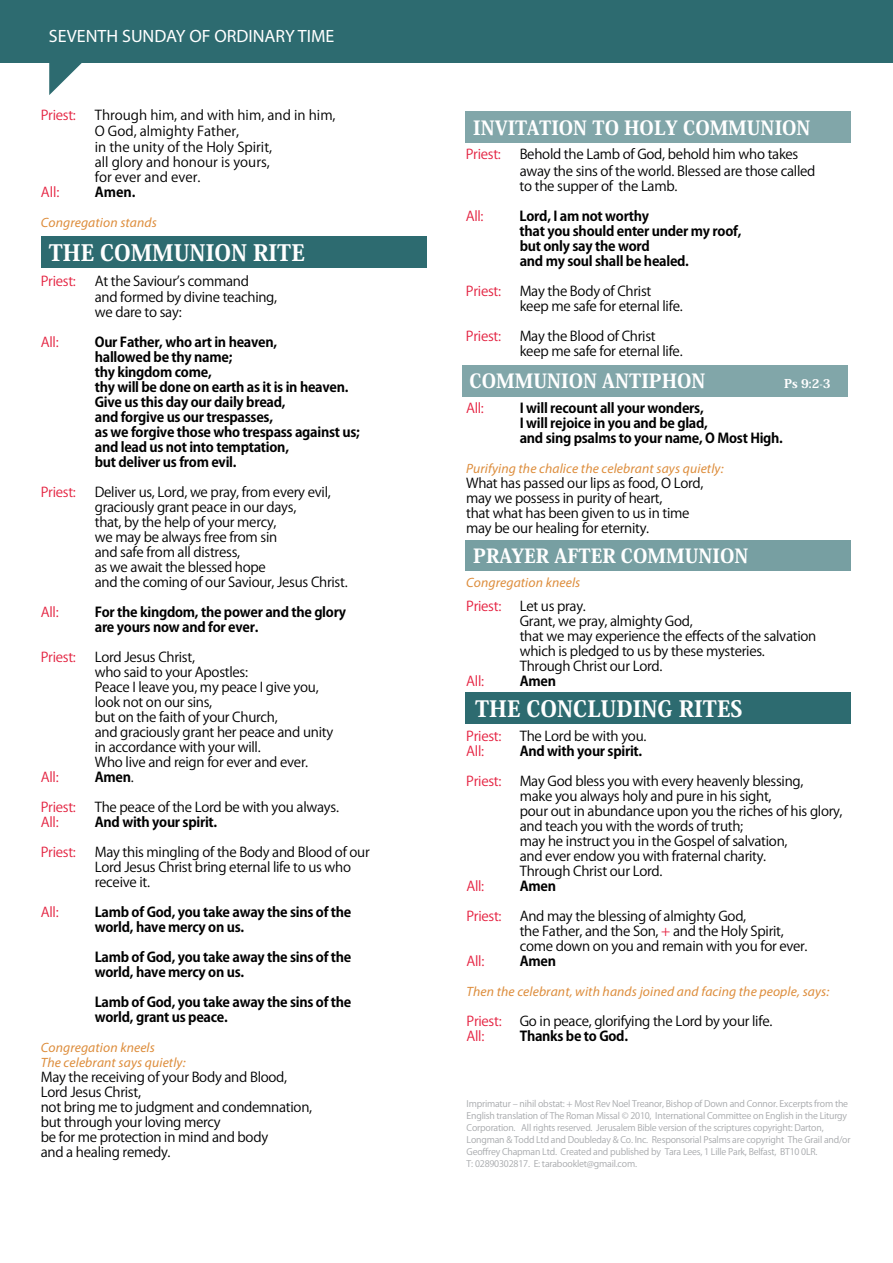
<style>
.page{position:relative;width:893px;height:1263px;background:#fff}
.page>*{position:absolute;margin:0;border:0;box-sizing:border-box;transform-origin:0 0}
.t1{font:800 22.35px "Koz Min Pro";color:#fff}
.t2{font:800 22.2px "Koz Min Pro";color:#fff}
.t3{font:800 19.35px "Koz Min Pro";color:#fff}
.t4{font:800 19.2px "Koz Min Pro";color:#fff}
.t5{font:17.85px "Myriad Pro";color:#fff}
.t6{font:13.5px/15px "Koz Go Pro";letter-spacing:-.02em;color:#000}
.t7{font:700 13.5px/15px "Koz Go Pro";letter-spacing:-.02em;color:#000}
.t8{font:13.5px/15px "Koz Go Pro";letter-spacing:-.02em;color:#000002}
.t9{font:italic 13.5px/15px "Myriad Pro";letter-spacing:.01em;color:#dd8d3c}
.t10{font:13.5px/15.6px "Koz Go Pro";color:#000}
.t11{font:13.5px "Koz Go Pro";letter-spacing:-.02em;color:#e52140}
.t12{font:13.5px "Koz Go Pro";letter-spacing:-.02em;color:#e32240}
.t13{font:13.5px "Koz Go Pro";letter-spacing:-.02em;color:#e42240}
.t14{font:13.5px "Koz Go Pro";letter-spacing:-.02em;color:#e32241}
.t15{font:800 12px "Koz Min Pro";color:#fff}
.t16{font:9px/12px "Koz Go Pro";letter-spacing:-.02em;color:#a7a9ac}
.s1{font-weight:400}
.s2{color:#e52140}
</style>
<div class="page">
<div style="left:462px;top:365px;width:385px;height:31px;background:#81a6a9"></div>
<div style="left:41px;top:236px;width:386px;height:31px;background:#2d6b70"></div>
<div style="left:465px;top:111px;width:385px;height:32px;background:#81a6a9"></div>
<div style="left:465px;top:540px;width:385px;height:31px;background:#779fa2"></div>
<div style="left:0;top:0;width:893px;height:62px;background:#2d6b70"></div>
<svg style="left:49px;top:62px;width:39px;height:33px"></svg>
<div style="left:466px;top:692px;width:384px;height:32px;background:#2d6b70"></div>
<h3 class="t5" style="left:49px;top:23px;width:570px">THE TWENTY-NINTH SUN AY IN ORDINARY TIME - WORLD MISSION SUNDAY</h3>
<h3 class="t5" style="left:49px;top:25px;width:287px">SEVENTH SUNDAY OF ORDINARY TIME</h3>
<p class="t13" style="left:41px;top:106px;width:37px">Priest:</p>
<p class="t10" style="left:95px;top:108px;width:242px">Through him, and with him, and in him,<br>O God, almighty Father,<br>in the unity of the Holy Spirit,<br>all glory and honour is yours,<br>for ever and ever.</p>
<p class="t11" style="left:41px;top:184px;width:20px">All:</p>
<p class="t7" style="left:95px;top:186px;width:42px">Amen.</p>
<p class="t9" style="left:41px;top:215px;width:118px">Congregation stands</p>
<h1 class="t1" style="left:49px;top:236px;width:258px">THE COMMUNION RITE</h1>
<p class="t13" style="left:41px;top:272px;width:37px">Priest:</p>
<p class="t6" style="left:95px;top:273px;width:184px;line-height:16.5px">At the Saviourʼs command<br>and formed by divine teaching,</p>
<p class="t6" style="left:95px;top:305px;width:89px">we dare to say:</p>
<p class="t13" style="left:41px;top:334px;width:19px">All:</p>
<p class="t7" style="left:95px;top:336px;width:267px">Our Father, who art in heaven,<br>hallowed be thy name;<br>thy kingdom come,<br>thy will be done on earth as it is in heaven.<br>Give us this day our daily bread,<br>and forgive us our trespasses,<br>as we forgive those who trespass against us; and lead us not into temptation,<br>but deliver us from evil.</p>
<p class="t13" style="left:41px;top:484px;width:37px">Priest:</p>
<p class="t6" style="left:95px;top:485px;width:254px">Deliver us, Lord, we pray, from every evil, graciously grant peace in our days,<br>that, by the help of your mercy,<br>we may be always free from sin<br>and safe from all distress,<br>as we await the blessed hope<br>and the coming of our Saviour, Jesus Christ.</p>
<p class="t13" style="left:41px;top:604px;width:19px">All:</p>
<p class="t7" style="left:95px;top:606px;width:253px">For the kingdom, the power and the glory are yours now and for ever.</p>
<p class="t12" style="left:41px;top:649px;width:37px">Priest:</p>
<p class="t6" style="left:95px;top:650px;width:240px">Lord Jesus Christ,<br>who said to your Apostles:<br>Peace I leave you, my peace I give you, look not on our sins,<br>but on the faith of your Church,<br>and graciously grant her peace and unity in accordance with your will.<br>Who live and reign for ever and ever.</p>
<p class="t12" style="left:41px;top:769px;width:19px">All:</p>
<p class="t7" style="left:95px;top:771px;width:41px">Amen<span class="s1">.</span></p>
<p class="t12" style="left:41px;top:799px;width:37px">Priest:</p>
<p class="t6" style="left:95px;top:800px;width:246px">The peace of the Lord be with you always.</p>
<p class="t12" style="left:41px;top:814px;width:19px">All:</p>
<p class="t7" style="left:95px;top:816px;width:124px">And with your spirit.</p>
<p class="t12" style="left:41px;top:844px;width:37px">Priest:</p>
<p class="t6" style="left:95px;top:845px;width:276px">May this mingling of the Body and Blood of our<br>Lord Jesus Christ bring eternal life to us who receive it.</p>
<p class="t12" style="left:41px;top:904px;width:19px">All:</p>
<p class="t7" style="left:95px;top:906px;width:258px">Lamb of God, you take away the sins of the world, have mercy on us.</p>
<p class="t7" style="left:95px;top:951px;width:258px">Lamb of God, you take away the sins of the world, have mercy on us.</p>
<p class="t7" style="left:95px;top:996px;width:258px">Lamb of God, you take away the sins of the world, grant us peace.</p>
<p class="t9" style="left:41px;top:1040px;width:146px">Congregation kneels<br>The celebrant says quietly:</p>
<p class="t8" style="left:41px;top:1070px;width:273px">May the receiving of your Body and Blood,<br>Lord Jesus Christ,<br>not bring me to judgment and condemnation, but through your loving mercy<br>be for me protection in mind and body<br>and a healing remedy.</p>
<h3 class="t3" style="left:473px;top:113px;width:339px">INVITATION TO HOLY COMMUNION</h3>
<p class="t14" style="left:466px;top:146px;width:37px">Priest:</p>
<p class="t8" style="left:520px;top:147px;width:297px;line-height:16.5px">Behold the Lamb of God, behold him who takes away the sins of the world. Blessed are those called</p>
<p class="t8" style="left:520px;top:179px;width:159px">to the supper of the Lamb.</p>
<p class="t14" style="left:466px;top:207px;width:19px">All:</p>
<p class="t7" style="left:520px;top:209px;width:223px">Lord, I am not worthy<br>that you should enter under my roof, but only say the word<br>and my soul shall be healed.</p>
<p class="t14" style="left:466px;top:282px;width:37px">Priest:</p>
<p class="t6" style="left:520px;top:284px;width:164px">May the Body of Christ keep me safe for eternal life.</p>
<p class="t14" style="left:466px;top:327px;width:37px">Priest:</p>
<p class="t6" style="left:520px;top:329px;width:164px">May the Blood of Christ keep me safe for eternal life.</p>
<h3 class="t4" style="left:470px;top:367px;width:238px">COMMUNION ANTIPHON</h3>
<p class="t15" style="left:784px;top:375px;width:48px">Ps 9:2-3</p>
<p class="t11" style="left:466px;top:399px;width:19px">All:</p>
<p class="t7" style="left:520px;top:401px;width:265px">I will recount all your wonders,<br>I will rejoice in you and be glad,<br>and sing psalms to your name, O Most High.</p>
<p class="t9" style="left:466px;top:461px;width:259px">Purifying the chalice the celebrant says quietly:</p>
<p class="t6" style="left:466px;top:476px;width:239px">What has passed our lips as food, O Lord, may we possess in purity of heart,<br>that what has been given to us in time may be our healing for eternity.</p>
<h3 class="t4" style="left:473px;top:542px;width:277px">PRAYER AFTER COMMUNION</h3>
<p class="t9" style="left:466px;top:575px;width:116px">Congregation kneels</p>
<p class="t11" style="left:466px;top:597px;width:37px">Priest:</p>
<p class="t6" style="left:520px;top:599px;width:298px">Let us pray.<br>Grant, we pray, almighty God,<br>that we may experience the effects of the salvation which is pledged to us by these mysteries.<br>Through Christ our Lord.</p>
<p class="t11" style="left:466px;top:672px;width:19px">All:</p>
<p class="t7" style="left:520px;top:674px;width:38px">Amen</p>
<h2 class="t2" style="left:475px;top:693px;width:269px">THE CONCLUDING RITES</h2>
<p class="t11" style="left:466px;top:727px;width:37px">Priest:</p>
<p class="t6" style="left:520px;top:729px;width:128px">The Lord be with you.</p>
<p class="t11" style="left:466px;top:742px;width:19px">All:</p>
<p class="t7" style="left:520px;top:744px;width:124px">And with your spirit.</p>
<p class="t11" style="left:466px;top:772px;width:37px">Priest:</p>
<p class="t6" style="left:520px;top:774px;width:324px">May God bless you with every heavenly blessing,<br>make you always holy and pure in his sight,<br>pour out in abundance upon you the riches of his glory, and teach you with the words of truth;<br>may he instruct you in the Gospel of salvation,<br>and ever endow you with fraternal charity.<br>Through Christ our Lord.</p>
<p class="t11" style="left:466px;top:877px;width:19px">All:</p>
<p class="t7" style="left:520px;top:879px;width:38px">Amen</p>
<p class="t11" style="left:466px;top:907px;width:37px">Priest:</p>
<p class="t6" style="left:520px;top:909px;width:289px">And may the blessing of almighty God,<br>the Father, and the Son, <span class="s2">+</span> and the Holy Spirit, come down on you and remain with you for ever.</p>
<p class="t11" style="left:466px;top:952px;width:19px">All:</p>
<p class="t7" style="left:520px;top:954px;width:38px">Amen</p>
<p class="t9" style="left:466px;top:983px;width:364px">Then the celebrant, with hands joined and facing the people, says:</p>
<p class="t11" style="left:466px;top:1012px;width:37px">Priest:</p>
<p class="t6" style="left:520px;top:1014px;width:254px">Go in peace, glorifying the Lord by your life.</p>
<p class="t11" style="left:466px;top:1027px;width:19px">All:</p>
<p class="t7" style="left:520px;top:1029px;width:110px">Thanks be to God.</p>
<p class="t16" style="left:467px;top:1098px;width:386px">Imprimatur ‒ nihil obstat: + Most Rev Noel Treanor, Bishop of Down and Connor. Excerpts from the English translation of The Roman Missal © 2010, International Committee on English in the Liturgy Corporation. All rights reserved. Jerusalem Bible version of the scriptures copyright: Darton, Longman &amp; Todd Ltd and Doubleday &amp; Co. Inc. Responsorial Psalms are copyright The Grail and/or Geoffrey Chapman Ltd. Created and published by Tara Lees, 1 Lille Park, Belfast, BT10 0LR.<br>T: 02890302817. E: tarabooklet@gmail.com.</p>
</div>
